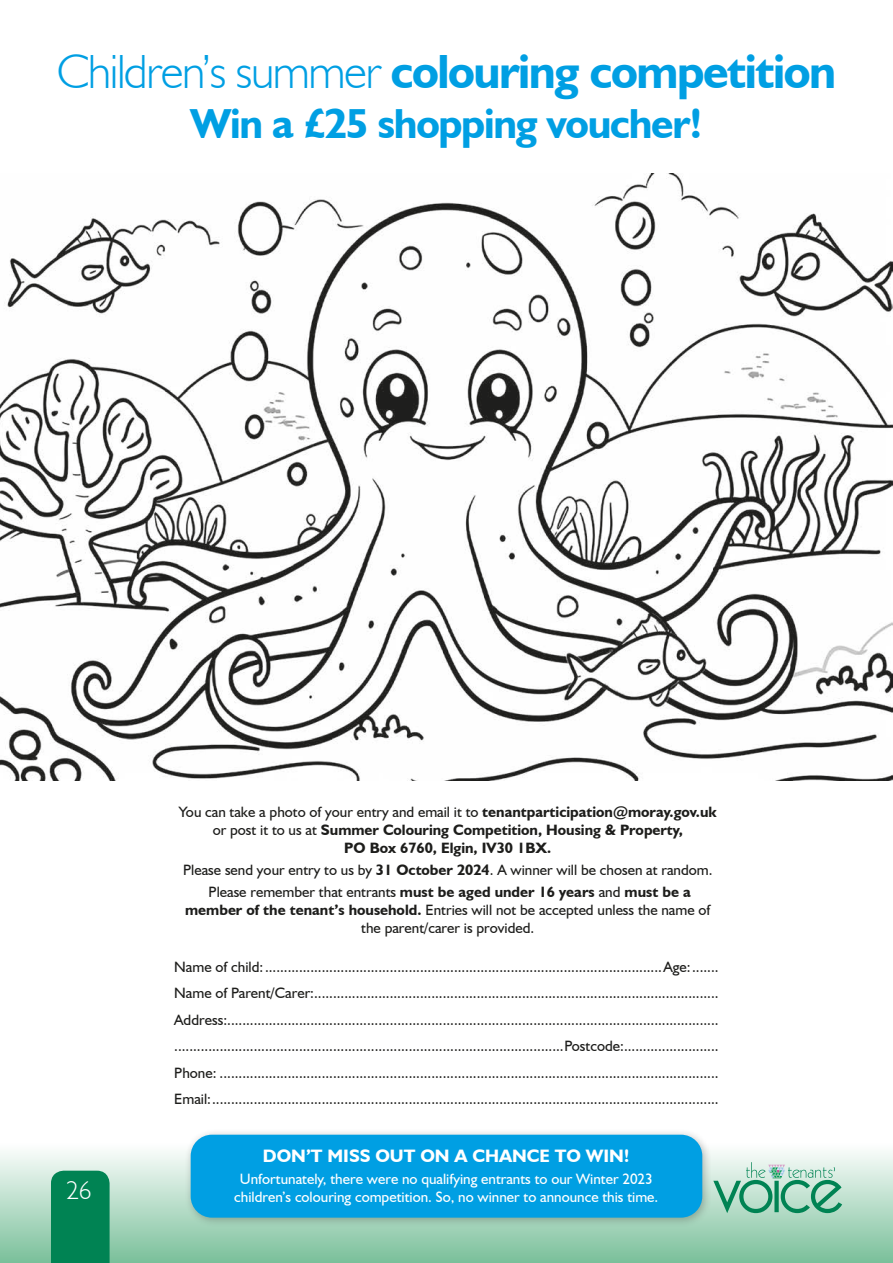
<style>
.page{position:relative;width:893px;height:1263px;background:#fff}
.page>*{position:absolute;margin:0;border:0;box-sizing:border-box;transform-origin:0 0}
.t1{font:700 48px "Humanist 521 BT";letter-spacing:-.03em;color:#009fe3}
.t2{font:700 42px "Humanist 521 BT";letter-spacing:-.03em;color:#009fe3}
.t3{font:300 25.5px "Humanist 521 BT";color:#fff}
.t4{font:700 18px "Humanist 521 BT";color:#fff}
.t5{font:15px/26.5px "Humanist 521 BT";color:#1d1d1b;text-align:center}
.t6{font:700 15px/18px "Humanist 521 BT";color:#1d1d1b;text-align:center}
.t7{font:15px/18px "Humanist 521 BT";color:#fff;text-align:center}
.s1{font-weight:300}
.s2{font-weight:400}
.s3{font-weight:700}
</style>
<div class="page">
<div style="left:0;top:1144px;width:893px;height:119px;background:linear-gradient(to bottom,#fcfefd,#7ac09a)"></div>
<svg style="left:713px;top:1162px;width:129px;height:51px;background:#9acdb7"></svg>
<div style="left:51px;top:1171px;width:59px;height:92px;background:#008353"></div>
<div style="left:185px;top:1128px;width:528px;height:100px;background:#1d1d1b;opacity:.28"></div>
<div style="left:191px;top:1135px;width:511px;height:82px;background:#009fe3;border-radius:21px"></div>
<img style="left:0;top:173px;width:893px;height:607px">
<h1 class="t1" style="left:57px;top:42px;width:781px"><span class="s1">Children’s summer</span> colouring competition</h1>
<h2 class="t2" style="left:190px;top:98px;width:514px">Win a £25 shopping voucher!</h2>
<h3 class="t3" style="left:66px;top:1174px;width:27px">26</h3>
<p class="t6" style="left:179px;top:802px;width:539px"><span class="s2">You can take a photo of your entry and email it to</span> tenantparticipation@moray.gov.uk <span class="s2">or post it to us at</span> Summer Colouring Competition, Housing &amp; Property,<br>PO Box 6760, Elgin, IV30 1BX.</p>
<p class="t5" style="left:183px;top:858px;width:531px;line-height:22.2px">Please send your entry to us by <span class="s3">31 October 2024</span>. A winner will be chosen at random.<br>Please remember that entrants <span class="s3">must be aged under 16 years</span> and <span class="s3">must be a</span></p>
<p class="t5" style="left:185px;top:901px;width:527px;line-height:18px"><span class="s3">member of the tenant’s household.</span> Entries will not be accepted unless the name of the parent/carer is provided.</p>
<p class="t5" style="left:174px;top:953px;width:546px;text-align:justify">Name of child:.........................................................................................................Age:.......<br>Name of Parent/Carer:...........................................................................................................<br>Address:.................................................................................................................................. .......................................................................................................Postcode:.........................<br>Phone: ....................................................................................................................................<br>Email:......................................................................................................................................</p>
<p class="t4" style="left:263px;top:1144px;width:368px">DON’T MISS OUT ON A CHANCE TO WIN!</p>
<p class="t7" style="left:234px;top:1169px;width:426px">Unfortunately, there were no qualifying entrants to our Winter 2023 children’s colouring competition. So, no winner to announce this time.</p>
</div>
